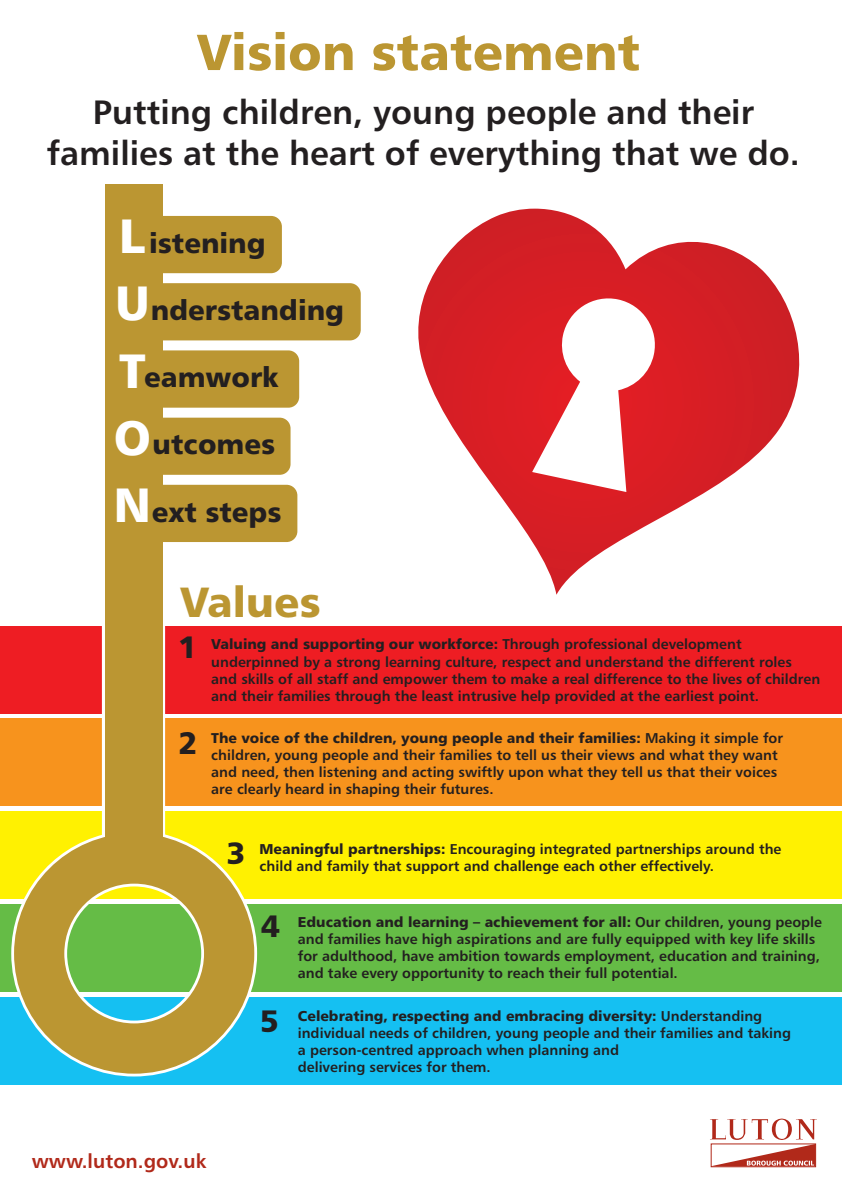
<style>
.page{position:relative;width:842px;height:1191px;background:#fff}
.page>*{position:absolute;margin:0;border:0;box-sizing:border-box;transform-origin:0 0}
.t1{font:50.8px "Humanist 777 BT Black B";color:#bb9632}
.t2{font:48.2px/67.3px "Humanist 777 BT Black B";color:#fff;text-align:justify}
.t3{font:42.3px "Humanist 777 BT Black B";color:#bb9632}
.t4{font:33.8px/40.6px "Humanist 777 BT Bold B";color:#231f20;text-align:center}
.t5{font:31px "Humanist 777 BT Black B";color:#231f20}
.t6{font:27.9px "Humanist 777 BT Black B";color:#231f20}
.t7{font:19.7px "Humanist 777 BT Bold B";color:#b1291a}
.t8{font:14.2px/17.1px "Humanist 777 BT Bold B";color:#231f20}
.t9{font:14.2px "Humanist 777 BT Black B";color:#231f20}
.s1{font-family:"Humanist 777 BT Bold B"}
.s2{font-family:"Humanist 777 BT Black B"}
</style>
<div class="page">
<div style="left:0;top:997px;width:842px;height:88px;background:#15c0f2"></div>
<div style="left:0;top:626px;width:842px;height:88px;background:#ee1d23"></div>
<div style="left:0;top:718px;width:842px;height:88px;background:#f7931d"></div>
<div style="left:0;top:811px;width:842px;height:88px;background:#fff101"></div>
<div style="left:0;top:904px;width:842px;height:88px;background:#65bc46"></div>
<svg style="left:11px;top:184px;width:249px;height:893px"></svg>
<svg style="left:418px;top:209px;width:382px;height:386px"></svg>
<div style="left:123px;top:216px;width:159px;height:57px;background:#bb9632;border-radius:11px"></div>
<div style="left:123px;top:283px;width:238px;height:57px;background:#bb9632;border-radius:11px"></div>
<div style="left:123px;top:485px;width:174px;height:57px;background:#bb9632;border-radius:11px"></div>
<div style="left:123px;top:418px;width:168px;height:57px;background:#bb9632;border-radius:11px"></div>
<div style="left:123px;top:350px;width:176px;height:58px;background:#bb9632;border-radius:11px"></div>
<svg style="left:14px;top:833px;width:240px;height:240px"></svg>
<div style="left:105px;top:184px;width:57px;height:693px;background:#bb9632"></div>
<div style="left:711px;top:1143px;width:105px;height:24px;border:1px solid #b1291a"></div>
<svg style="left:710px;top:1118px;width:107px;height:48px"></svg>
<h1 class="t1" style="left:196px;top:20px;width:445px">Vision statement</h1>
<h3 class="t4" style="left:47px;top:91px;width:754px">Putting children, young people and their families at the heart of everything that we do.</h3>
<h2 class="t2" style="left:114px;top:201px;width:39px">L U T O N</h2>
<h3 class="t6" style="left:149px;top:225px;width:118px">istening</h3>
<h3 class="t6" style="left:151px;top:292px;width:195px">nderstanding</h3>
<h3 class="t6" style="left:144px;top:359px;width:136px">eamwork</h3>
<h3 class="t6" style="left:152px;top:426px;width:124px">utcomes</h3>
<h3 class="t6" style="left:152px;top:494px;width:131px">ext steps</h3>
<h3 class="t3" style="left:180px;top:575px;width:142px">Values</h3>
<p class="t9" style="left:211px;top:635px;width:532px">Valuing and supporting our workforce: <span class="s1">Through professional development</span></p>
<p class="t8" style="left:211px;top:652px;width:610px">underpinned by a strong learning culture, respect and understand the different roles and skills of all staff and empower them to make a real difference to the lives of children and their families through the least intrusive help provided at the earliest point.</p>
<h3 class="t5" style="left:178px;top:627px;width:21px">1</h3>
<h3 class="t5" style="left:178px;top:723px;width:21px">2</h3>
<p class="t9" style="left:211px;top:729px;width:573px">The voice of the children, young people and their families: <span class="s1">Making it simple for</span></p>
<p class="t8" style="left:211px;top:746px;width:568px;text-align:justify">children, young people and their families to tell us their views and what they want and need, then listening and acting swiftly upon what they tell us that their voices are clearly heard in shaping their futures.</p>
<p class="t8" style="left:226px;top:840px;width:556px;text-indent:33px"><span class="s2">Meaningful partnerships:</span> Encouraging integrated partnerships around the<br><sup>3</sup> child and family that support and challenge each other effectively.</p>
<h3 class="t5" style="left:261px;top:906px;width:21px">4</h3>
<h3 class="t5" style="left:260px;top:1001px;width:21px">5</h3>
<p class="t9" style="left:298px;top:913px;width:526px">Education and learning – achievement for all: <span class="s1">Our children, young people</span></p>
<p class="t8" style="left:298px;top:930px;width:524px">and families have high aspirations and are fully equipped with key life skills for adulthood, have ambition towards employment, education and training, and take every opportunity to reach their full potential.</p>
<p class="t9" style="left:298px;top:1006px;width:466px">Celebrating, respecting and embracing diversity: <span class="s1">Understanding</span></p>
<p class="t8" style="left:298px;top:1024px;width:495px">individual needs of children, young people and their families and taking a person-centred approach when planning and<br>delivering services for them.</p>
<h3 class="t7" style="left:32px;top:1148px;width:176px">www.luton.gov.uk</h3>
</div>
